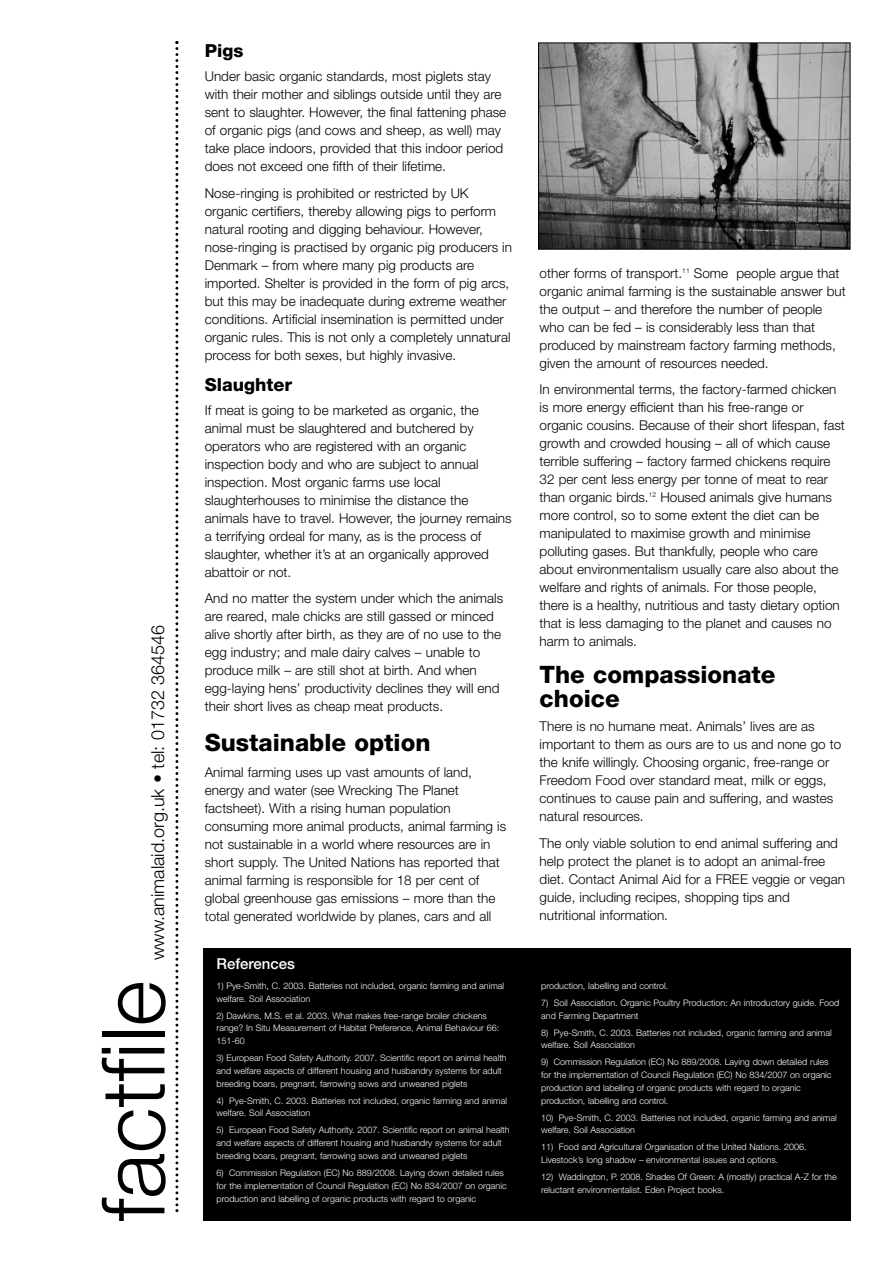
<style>
.page{position:relative;width:893px;height:1263px;background:#fff}
.page>*{position:absolute;margin:0;border:0;box-sizing:border-box;transform-origin:0 0}
.t1{font:300 87.75px "Helvetica Neue";color:#000}
.t2{font:800 24px/24px "Helvetica Neue LT Std";color:#000}
.t3{font:300 18px "Helvetica Neue";color:#000}
.t4{font:800 18px "Helvetica Neue LT Std";color:#000}
.t5{font:500 15px "Helvetica Neue LT Std";color:#fff}
.t6{font:300 13.5px/18px "Helvetica Neue";color:#000}
.t7{font:300 13.5px/18px "Helvetica Neue LT Std";color:#000}
.t8{font:300 9px/12.8px "Helvetica Neue";color:#fff}
</style>
<div class="page">
<div style="left:203px;top:948px;width:647px;height:272px;background:#000"></div>
<img style="left:540px;top:45px;width:308px;height:203px">
<div style="left:538px;top:43px;width:312px;height:207px;border:1px solid #000"></div>
<svg style="left:175px;top:41px;width:3px;height:1171px"></svg>
<h3 class="t3" style="left:147px;top:960px;width:337px;rotate:-90deg">www.animalaid.org.uk • tel: 01732 364546</h3>
<h1 class="t1" style="left:80px;top:1221px;width:242px;rotate:-90deg">factfile</h1>
<h3 class="t4" style="left:205px;top:44px;width:40px">Pigs</h3>
<p class="t7" style="left:205px;top:69px;width:303px">Under basic organic standards, most piglets stay with their mother and siblings outside until they are sent to slaughter. However, the final fattening phase of organic pigs (and cows and sheep, as well) may take place indoors, provided that this indoor period does not exceed one fifth of their lifetime.</p>
<p class="t7" style="left:205px;top:185px;width:309px">Nose-ringing is prohibited or restricted by UK organic certifiers, thereby allowing pigs to perform natural rooting and digging behaviour. However, nose-ringing is practised by organic pig producers in Denmark – from where many pig products are imported. Shelter is provided in the form of pig arcs, but this may be inadequate during extreme weather conditions. Artificial insemination is permitted under organic rules. This is not only a completely unnatural process for both sexes, but highly invasive.</p>
<h3 class="t4" style="left:205px;top:378px;width:89px">Slaughter</h3>
<p class="t7" style="left:205px;top:402px;width:308px">If meat is going to be marketed as organic, the animal must be slaughtered and butchered by operators who are registered with an organic inspection body and who are subject to annual inspection. Most organic farms use local slaughterhouses to minimise the distance the animals have to travel. However, the journey remains a terrifying ordeal for many, as is the process of slaughter, whether it’s at an organically approved abattoir or not.</p>
<p class="t7" style="left:205px;top:591px;width:300px">And no matter the system under which the animals are reared, male chicks are still gassed or minced alive shortly after birth, as they are of no use to the egg industry; and male dairy calves – unable to produce milk – are still shot at birth. And when egg-laying hens’ productivity declines they will end their short lives as cheap meat products.</p>
<h2 class="t2" style="left:205px;top:732px;width:227px">Sustainable option</h2>
<p class="t6" style="left:205px;top:763px;width:303px">Animal farming uses up vast amounts of land, energy and water (see Wrecking The Planet factsheet). With a rising human population consuming more animal products, animal farming is not sustainable in a world where resources are in short supply. The United Nations has reported that animal farming is responsible for 18 per cent of global greenhouse gas emissions – more than the total generated worldwide by planes, cars and all</p>
<p class="t5" style="left:216px;top:958px;width:80px">References</p>
<p class="t8" style="left:216px;top:979px;width:289px">1) Pye-Smith, C. 2003. Batteries not included, organic farming and animal welfare. Soil Association</p>
<p class="t8" style="left:216px;top:1009px;width:284px">2) Dawkins, M.S. et al. 2003. What makes free-range broiler chickens range? In Situ Measurement of Habitat Preference, Animal Behaviour 66:<br>151-60</p>
<p class="t8" style="left:216px;top:1051px;width:292px">3) European Food Safety Authority. 2007. Scientific report on animal health and welfare aspects of different housing and husbandry systems for adult breeding boars, pregnant, farrowing sows and unweaned piglets</p>
<p class="t8" style="left:216px;top:1094px;width:292px">4) Pye-Smith, C. 2003. Batteries not included, organic farming and animal welfare. Soil Association</p>
<p class="t8" style="left:216px;top:1124px;width:295px">5) European Food Safety Authority. 2007. Scientific report on animal health and welfare aspects of different housing and husbandry systems for adult breeding boars, pregnant, farrowing sows and unweaned piglets</p>
<p class="t8" style="left:216px;top:1166px;width:292px">6) Commission Regulation (EC) No 889/2008. Laying down detailed rules for the implementation of Council Regulation (EC) No 834/2007 on organic production and labelling of organic products with regard to organic</p>
<p class="t6" style="left:540px;top:264px;width:308px">other forms of transport.<sup>11</sup> Some people argue that organic animal farming is the sustainable answer but the output – and therefore the number of people who can be fed – is considerably less than that produced by mainstream factory farming methods, given the amount of resources needed.</p>
<p class="t6" style="left:540px;top:380px;width:307px">In environmental terms, the factory-farmed chicken is more energy efficient than his free-range or organic cousins. Because of their short lifespan, fast growth and crowded housing – all of which cause terrible suffering – factory farmed chickens require 32 per cent less energy per tonne of meat to rear than organic birds.<sup>12</sup> Housed animals give humans more control, so to some extent the diet can be manipulated to maximise growth and minimise polluting gases. But thankfully, people who care about environmentalism usually care also about the welfare and rights of animals. For those people, there is a healthy, nutritious and tasty dietary option that is less damaging to the planet and causes no harm to animals.</p>
<h2 class="t2" style="left:540px;top:664px;width:237px">The compassionate choice</h2>
<p class="t6" style="left:540px;top:717px;width:303px">There is no humane meat. Animals’ lives are as important to them as ours are to us and none go to the knife willingly. Choosing organic, free-range or Freedom Food over standard meat, milk or eggs, continues to cause pain and suffering, and wastes natural resources.</p>
<p class="t6" style="left:540px;top:834px;width:307px">The only viable solution to end animal suffering and help protect the planet is to adopt an animal-free diet. Contact Animal Aid for a FREE veggie or vegan guide, including recipes, shopping tips and nutritional information.</p>
<p class="t8" style="left:541px;top:979px;width:129px">production, labelling and control.</p>
<p class="t8" style="left:541px;top:996px;width:300px">7) Soil Association. Organic Poultry Production: An introductory guide. Food and Farming Department</p>
<p class="t8" style="left:541px;top:1026px;width:292px">8) Pye-Smith, C. 2003. Batteries not included, organic farming and animal welfare. Soil Association</p>
<p class="t8" style="left:541px;top:1055px;width:292px">9) Commission Regulation (EC) No 889/2008. Laying down detailed rules for the implementation of Council Regulation (EC) No 834/2007 on organic production and labelling of organic products with regard to organic production, labelling and control.</p>
<p class="t8" style="left:541px;top:1111px;width:297px">10) Pye-Smith, C. 2003. Batteries not included, organic farming and animal welfare. Soil Association</p>
<p class="t8" style="left:541px;top:1141px;width:267px">11) Food and Agricultural Organisation of the United Nations. 2006.<br>Livestock’s long shadow – environmental issues and options.</p>
<p class="t8" style="left:541px;top:1170px;width:297px">12) Waddington, P. 2008. Shades Of Green: A (mostly) practical A-Z for the reluctant environmentalist. Eden Project books.</p>
</div>
